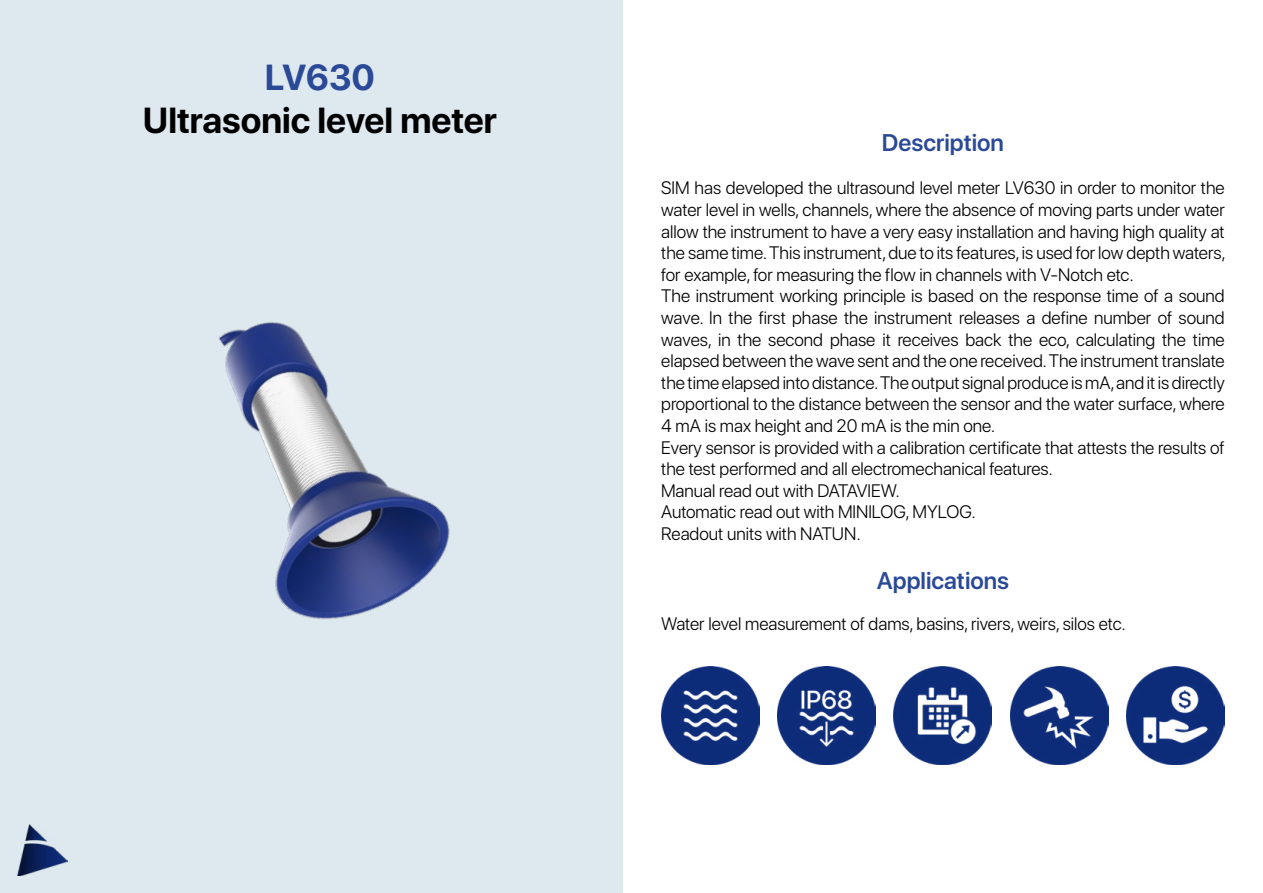
<style>
.page{position:relative;width:1263px;height:893px;background:#fff}
.page>*{position:absolute;margin:0;border:0;box-sizing:border-box;transform-origin:0 0}
.t1{font:700 36px "SF Pro Display";color:#000}
.t2{font:700 36px "SF Pro Display";letter-spacing:-.01em;color:#2a4997}
.t3{font:600 24px "SF Pro Display";color:#2a4997}
.t4{font:300 18px/21.6px "SF Pro Display";color:#000}
</style>
<div class="page">
<div style="left:0;top:0;width:623px;height:893px;background:#dee8ef"></div>
<img style="left:777px;top:667px;width:99px;height:98px">
<img style="left:661px;top:667px;width:98px;height:98px">
<img style="left:894px;top:667px;width:98px;height:98px">
<img style="left:1126px;top:667px;width:99px;height:98px">
<img style="left:1010px;top:667px;width:98px;height:98px">
<img style="left:17px;top:322px;width:433px;height:554px">
<h1 class="t2" style="left:265px;top:56px;width:112px">LV630</h1>
<h1 class="t1" style="left:143px;top:99px;width:356px">Ultrasonic level meter</h1>
<h2 class="t3" style="left:882px;top:126px;width:124px">Description</h2>
<p class="t4" style="left:661px;top:178px;width:566px">SIM has developed the ultrasound level meter LV630 in order to monitor the water level in wells, channels, where the absence of moving parts under water allow the instrument to have a very easy installation and having high quality at the same time. This instrument, due to its features, is used for low depth waters, for example, for measuring the flow in channels with V-Notch etc.<br>The instrument working principle is based on the response time of a sound wave. In the first phase the instrument releases a define number of sound waves, in the second phase it receives back the eco, calculating the time elapsed between the wave sent and the one received. The instrument translate the time elapsed into distance. The output signal produce is mA, and it is directly proportional to the distance between the sensor and the water surface, where 4 mA is max height and 20 mA is the min one.<br>Every sensor is provided with a calibration certificate that attests the results of the test performed and all electromechanical features.<br>Manual read out with DATAVIEW.<br>Automatic read out with MINILOG, MYLOG.<br>Readout units with NATUN.</p>
<h2 class="t3" style="left:877px;top:563px;width:134px">Applications</h2>
<p class="t4" style="left:661px;top:613px;width:466px">Water level measurement of dams, basins, rivers, weirs, silos etc.</p>
</div>
